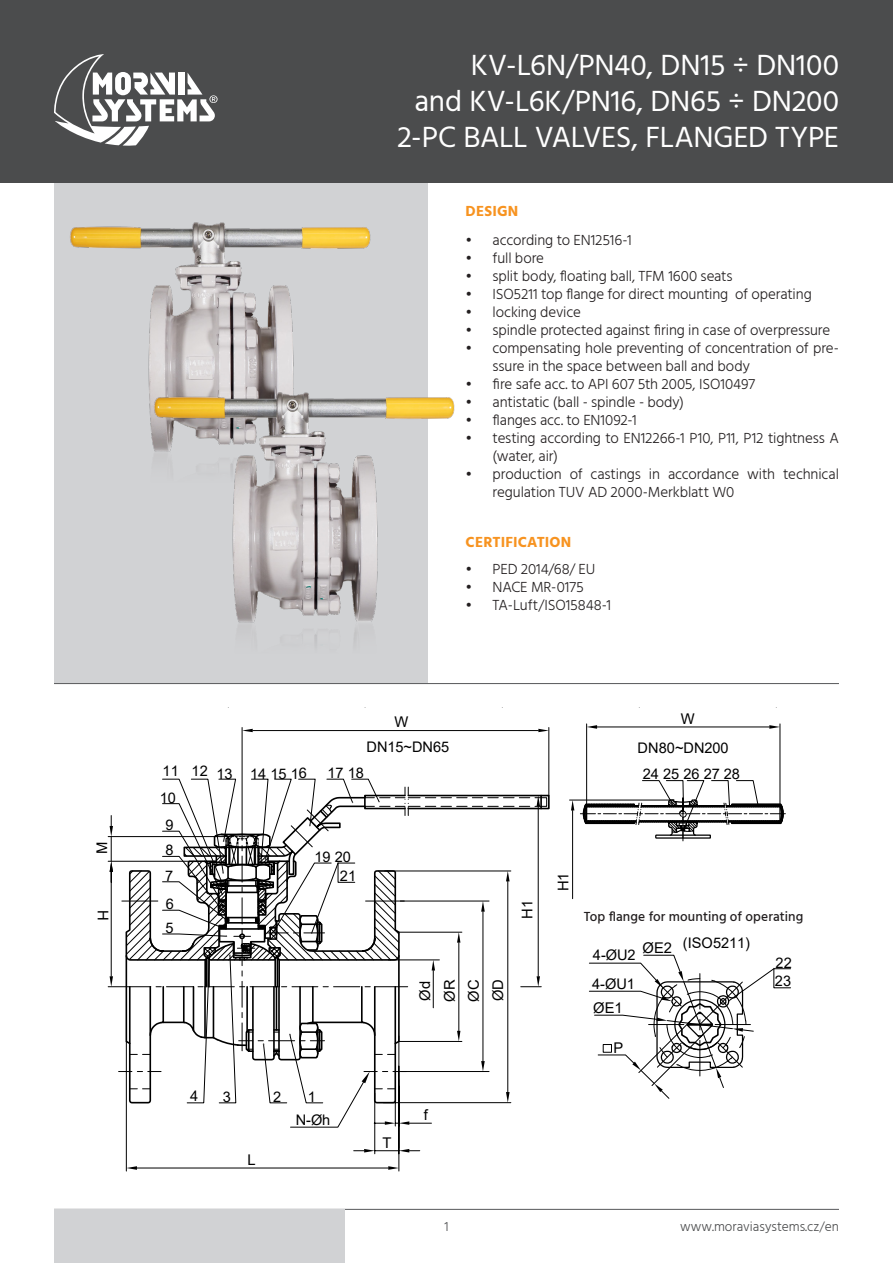
<style>
.page{position:relative;width:893px;height:1263px;background:#fff}
.page>*{position:absolute;margin:0;border:0;box-sizing:border-box;transform-origin:0 0}
.t1{font:30px "Hind Vadodara";letter-spacing:-.005em;color:#fff}
.t2{font:300 15px/18px "Hind Vadodara";letter-spacing:-.01em;color:#231f20}
.t3{font:700 15px "Hind Vadodara";letter-spacing:.01em;color:#f79320}
.t4{font:14.7px "Arial";color:#000}
.t5{font:14.55px/24.2px "Arial";color:#000}
.t6{font:500 13.5px "Hind Vadodara";letter-spacing:.01em;color:#231f20}
.t7{font:300 13.5px "Hind Vadodara";color:#4b4c4d}
</style>
<div class="page">
<hr style="left:54px;top:1209px;width:785px;height:1px;background:#57585a">
<div style="left:54px;top:1210px;width:291px;height:53px;background:#d1d2d4"></div>
<div style="left:0;top:0;width:893px;height:182px;background:#4b4c4d"></div>
<hr style="left:54px;top:683px;width:785px;height:1px;background:#57585a">
<img style="left:3px;top:182px;width:449px;height:239px">
<div style="left:54px;top:421px;width:32px;height:264px;background:#d1d2d4"></div>
<img style="left:86px;top:352px;width:369px;height:240px">
<img style="left:86px;top:592px;width:449px;height:93px">
<svg style="left:107px;top:707px;width:684px;height:465px"></svg>
<hr style="left:569px;top:800px;width:105px;height:1px;background:#000">
<hr style="left:572px;top:810px;width:1px;height:89px;background:#000">
<div style="left:578px;top:906px;width:231px;height:29px;background:#fff"></div>
<svg style="left:54px;top:54px;width:164px;height:92px"></svg>
<svg style="left:107px;top:815px;width:6px;height:57px"></svg>
<p class="t4" style="left:113px;top:910px;width:12px;rotate:90deg">H</p>
<p class="t1" style="left:471px;top:43px;width:370px">KV-L6N/PN40, DN15 ÷ DN100</p>
<p class="t1" style="left:414px;top:79px;width:426px">and KV-L6K/PN16, DN65 ÷ DN200</p>
<p class="t1" style="left:397px;top:115px;width:443px">2-PC BALL VALVES, FLANGED TYPE</p>
<p class="t3" style="left:466px;top:199px;width:54px">DESIGN</p>
<p class="t2" style="left:466px;top:231px;width:168px">• according to EN12516-1</p>
<p class="t2" style="left:466px;top:249px;width:80px">• full bore</p>
<p class="t2" style="left:466px;top:267px;width:269px">• split body, floating ball, TFM 1600 seats</p>
<p class="t2" style="left:466px;top:285px;width:348px">• ISO5211 top flange for direct mounting of operating</p>
<p class="t2" style="left:466px;top:303px;width:117px">• locking device</p>
<p class="t2" style="left:466px;top:321px;width:366px">• spindle protected against firing in case of overpressure</p>
<p class="t2" style="left:493px;top:339px;width:348px;text-indent:-27px">• compensating hole preventing of concentration of pre&shy;ssure in the space between ball and body</p>
<p class="t2" style="left:466px;top:375px;width:291px">• fire safe acc. to API 607 5th 2005, ISO10497</p>
<p class="t2" style="left:466px;top:393px;width:220px">• antistatic (ball - spindle - body)</p>
<p class="t2" style="left:466px;top:411px;width:173px">• flanges acc. to EN1092-1</p>
<p class="t2" style="left:493px;top:429px;width:348px;text-indent:-27px">• testing according to EN12266-1 P10, P11, P12 tightness A (water, air)</p>
<p class="t2" style="left:493px;top:465px;width:348px;text-indent:-27px">• production of castings in accordance with technical regulation TUV AD 2000-Merkblatt W0</p>
<p class="t3" style="left:466px;top:530px;width:107px">CERTIFICATION</p>
<p class="t2" style="left:466px;top:560px;width:131px">• PED 2014/68/ EU</p>
<p class="t2" style="left:466px;top:578px;width:120px">• NACE MR-0175</p>
<p class="t2" style="left:466px;top:596px;width:147px">• TA-Luft/ISO15848-1</p>
<p class="t5" style="left:163px;top:759px;width:47px">11 12</p>
<p class="t5" style="left:160px;top:785px;width:18px">10</p>
<p class="t5" style="left:165px;top:812px;width:10px">9</p>
<p class="t5" style="left:165px;top:838px;width:10px">8</p>
<p class="t5" style="left:165px;top:863px;width:10px">7</p>
<p class="t5" style="left:165px;top:891px;width:10px">6<br>5</p>
<p class="t4" style="left:395px;top:712px;width:15px">W</p>
<p class="t5" style="left:366px;top:735px;width:84px">DN15~DN65</p>
<p class="t5" style="left:216px;top:761px;width:92px">13 14 15 16</p>
<p class="t5" style="left:327px;top:761px;width:38px">17 18</p>
<p class="t5" style="left:340px;top:847px;width:18px;line-height:19px;text-indent:-26px">19 20<br>21</p>
<p class="t4" style="left:517px;top:919px;width:20px;rotate:-90deg">H1</p>
<p class="t4" style="left:440px;top:1002px;width:24px;rotate:-90deg">ØR</p>
<p class="t4" style="left:488px;top:1001px;width:24px;rotate:-90deg">ØD</p>
<p class="t4" style="left:415px;top:1001px;width:21px;rotate:-90deg">Ød</p>
<p class="t4" style="left:464px;top:1002px;width:24px;rotate:-90deg">ØC</p>
<p class="t5" style="left:190px;top:1083px;width:10px">4</p>
<p class="t5" style="left:223px;top:1084px;width:10px">3</p>
<p class="t5" style="left:273px;top:1084px;width:10px">2</p>
<p class="t5" style="left:296px;top:1085px;width:36px;line-height:23.1px;text-align:center">1<br>N-Øh</p>
<p class="t4" style="left:248px;top:1149px;width:10px">L</p>
<p class="t4" style="left:382px;top:1132px;width:11px">T</p>
<p class="t4" style="left:424px;top:1104px;width:6px">f</p>
<p class="t4" style="left:681px;top:708px;width:15px">W</p>
<p class="t5" style="left:643px;top:735px;width:99px;line-height:26px;text-indent:-5px">DN80~DN200<br>24 25 26 27 28</p>
<p class="t4" style="left:553px;top:891px;width:20px;rotate:-90deg">H1</p>
<p class="t6" style="left:584px;top:907px;width:221px">Top flange for mounting of operating</p>
<p class="t5" style="left:683px;top:909px;width:126px;line-height:22.6px;text-indent:-104px">Vrchní příruba pro montáž ovládání (ISO5211)</p>
<p class="t5" style="left:775px;top:969px;width:18px">23</p>
<p class="t4" style="left:643px;top:937px;width:31px">ØE2</p>
<p class="t5" style="left:592px;top:940px;width:45px;line-height:29.4px">4-ØU2<br>4-ØU1</p>
<p class="t4" style="left:593px;top:997px;width:31px">ØE1</p>
<p class="t4" style="left:613px;top:1038px;width:11px">P</p>
<p class="t5" style="left:776px;top:950px;width:18px">22</p>
<p class="t7" style="left:444px;top:1217px;width:6px">1</p>
<p class="t7" style="left:680px;top:1217px;width:160px">www.moraviasystems.cz/en</p>
</div>
